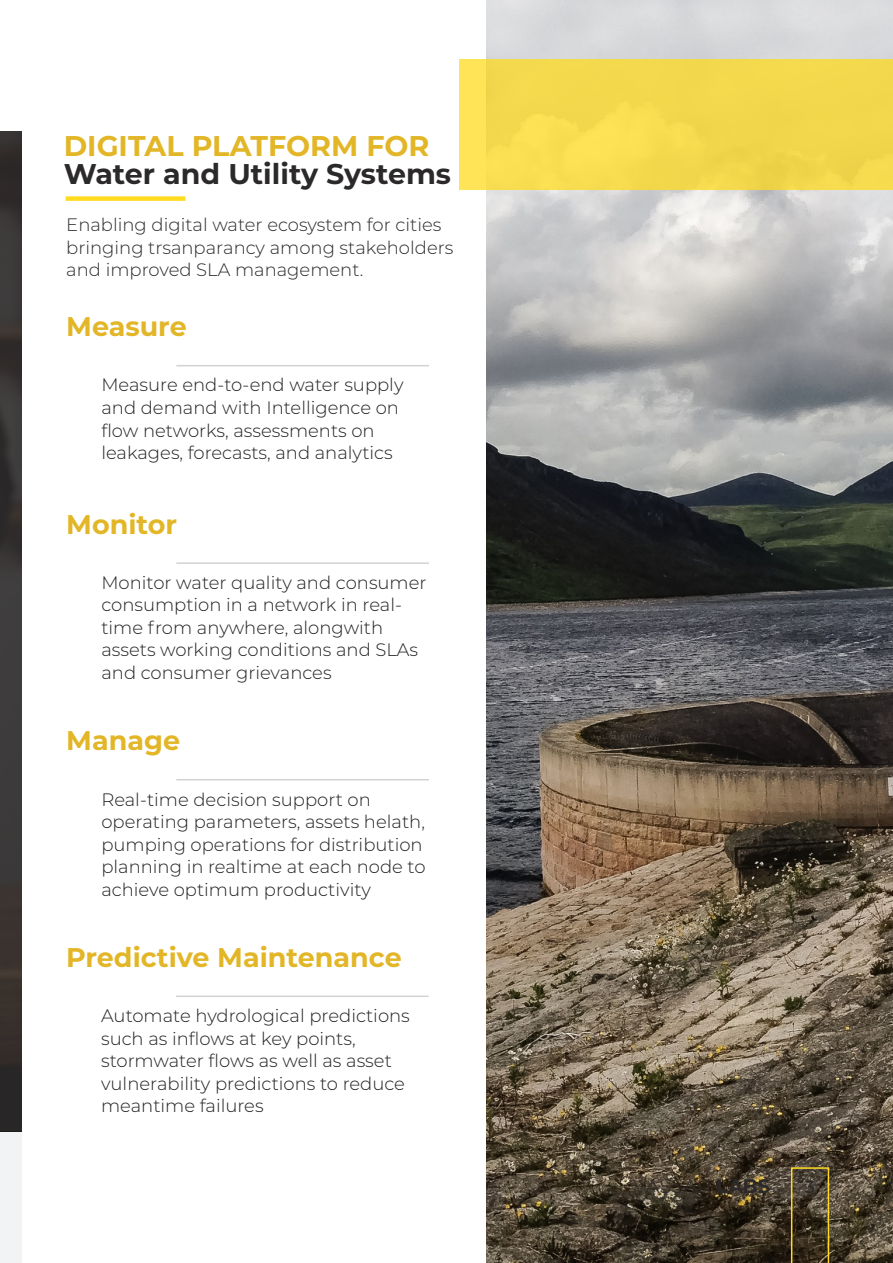
<style>
.page{position:relative;width:893px;height:1263px;background:#fff}
.page>*{position:absolute;margin:0;border:0;box-sizing:border-box;transform-origin:0 0}
.Big_Title{font:700 28.5px "Montserrat";color:#2b292a}
.Big_Title-2{font:700 28.5px "Montserrat";color:#e2b626}
.Service_Title{font:700 27px "Montserrat";color:#e2b626}
.t1{font:300 19.5px "Montserrat";color:#2b292a}
.Text_Paragraph{font:300 18px/22.5px "Montserrat";color:#231f20}
.Text_Paragraph-2{font:300 18px/22.5px "Montserrat";color:#2b292a}
.t2{font:500 18px "Montserrat";color:#2b292a}
.s1{font-weight:700}
</style>
<div class="page">
<img style="left:487px;top:0;width:406px;height:1263px">
<hr style="left:176px;top:365px;width:253px;height:1px;background:#d1d2d4">
<hr style="left:176px;top:562px;width:253px;height:2px;background:#d1d2d4">
<hr style="left:176px;top:779px;width:253px;height:1px;background:#d1d2d4">
<div style="left:459px;top:60px;width:434px;height:130px;background:#f3d84d"></div>
<div style="left:66px;top:196px;width:119px;height:5px;background:#ffdb1f"></div>
<hr style="left:176px;top:995px;width:253px;height:2px;background:#d1d2d4">
<div style="left:0;top:1012px;width:21px;height:251px;background:#f2f3f4"></div>
<svg style="left:0;top:131px;width:21px;height:1000px;background:#373433"></svg>
<svg style="left:791px;top:1167px;width:38px;height:96px;background:#52472a"></svg>
<p class="Big_Title-2" style="left:64px;top:125px;width:367px">DIGITAL PLATFORM FOR</p>
<p class="Big_Title" style="left:64px;top:153px;width:389px">Water and Utility Systems</p>
<p class="Text_Paragraph-2" style="left:66px;top:213px;width:389px">Enabling digital water ecosystem for cities bringing trsanparancy among stakeholders and improved SLA management.</p>
<p class="Service_Title" style="left:66px;top:307px;width:122px">Measure</p>
<p class="Text_Paragraph" style="left:101px;top:373px;width:304px">Measure end-to-end water supply and demand with Intelligence on flow networks, assessments on leakages, forecasts, and analytics</p>
<p class="Service_Title" style="left:66px;top:504px;width:112px">Monitor</p>
<p class="Text_Paragraph" style="left:101px;top:571px;width:327px">Monitor water quality and consumer consumption in a network in real&shy;time from anywhere, alongwith assets working conditions and SLAs and consumer grievances</p>
<p class="Service_Title" style="left:66px;top:721px;width:115px">Manage</p>
<p class="Text_Paragraph" style="left:101px;top:787px;width:326px">Real-time decision support on operating parameters, assets helath, pumping operations for distribution planning in realtime at each node to achieve optimum productivity</p>
<p class="Service_Title" style="left:66px;top:938px;width:337px">Predictive Maintenance</p>
<p class="Text_Paragraph" style="left:101px;top:1004px;width:310px">Automate hydrological predictions such as inflows at key points, stormwater flows as well as asset vulnerability predictions to reduce meantime failures</p>
<p class="t1" style="left:633px;top:1172px;width:139px">VASSAR <span class="s1">LABS</span></p>
<p class="t2" style="left:805px;top:1174px;width:12px">3</p>
</div>
